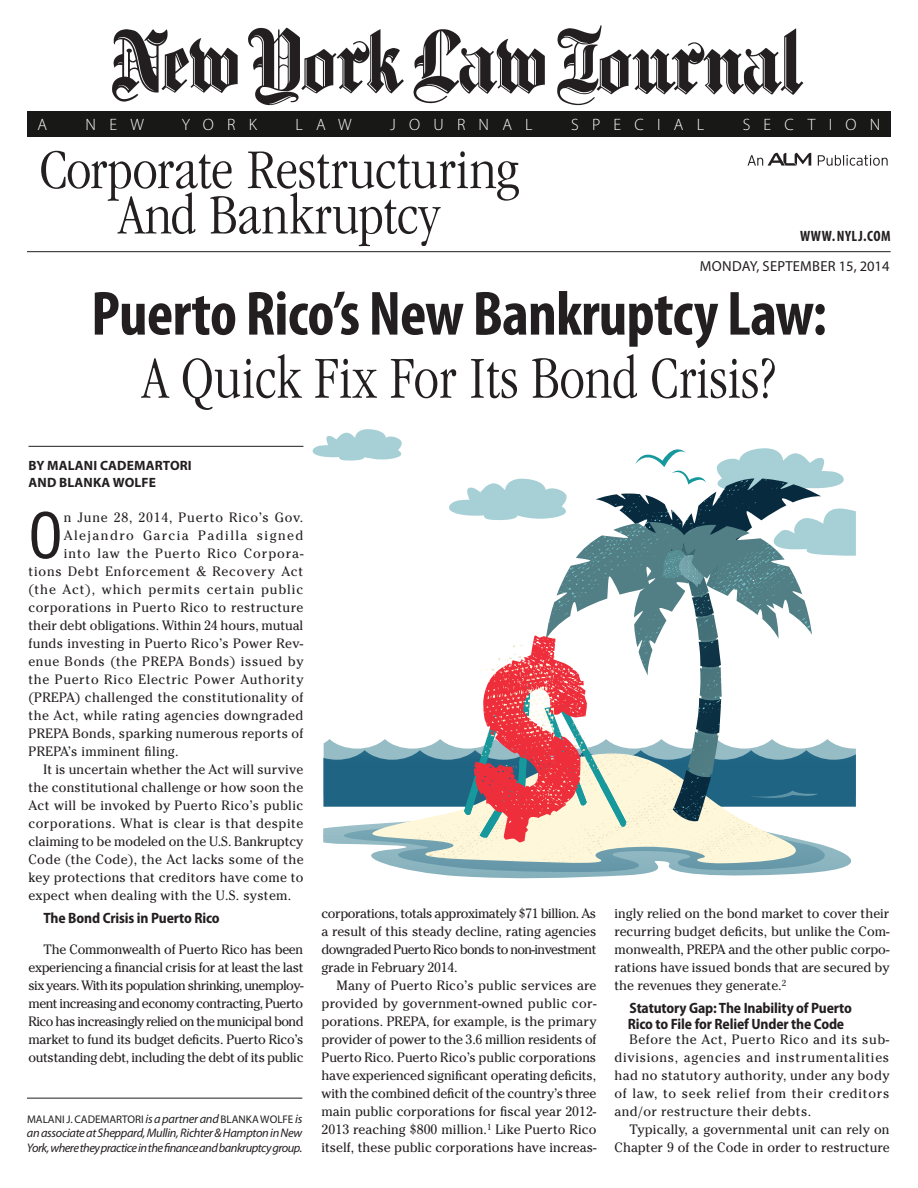
<style>
.page{position:relative;width:918px;height:1188px;background:#fff}
.page>*{position:absolute;margin:0;border:0;box-sizing:border-box;transform-origin:0 0}
.t1{font:condensed 63.9px "Helvetica Neue LT Std";color:#231f20;scale:.96 1}
.t2{font:700 condensed 63px "Myriad Pro";letter-spacing:-.01em;color:#231f20}
.t3{font:300 condensed 61.5px "ITC Garamond Std";color:#231f20}
.t4{font:300 condensed 58.05px/45.3px "ITC Garamond Std";letter-spacing:.005em;color:#231f20;text-align:center}
.t5{font:300 16.5px "Myriad Pro";letter-spacing:.805em;color:#fff}
.t6{font:700 semi-condensed 15px/16.5px "Myriad Pro";letter-spacing:-.01em;color:#231f20}
.t7{font:700 condensed 15px "Myriad Pro";letter-spacing:.04em;color:#231f20}
.t8{font:14.55px "Myriad Pro";letter-spacing:.02em;color:#231f20}
.t9{font:13.5px/18px "Cheltenham Std";letter-spacing:.02em;color:#231f20;text-align:justify}
.t10{font:13.5px "Cheltenham Std";letter-spacing:-.005em;color:#231f20}
.t11{font:13.5px "Cheltenham Std";letter-spacing:.045em;color:#231f20}
.t12{font:13.5px "Cheltenham Std";letter-spacing:.065em;color:#231f20}
.t13{font:700 13.5px/18px "Myriad Pro";letter-spacing:.01em;color:#231f20}
.t14{font:13.5px "Cheltenham Std";letter-spacing:.06em;color:#231f20}
.t15{font:13.5px "Cheltenham Std";letter-spacing:.055em;color:#231f20}
.t16{font:13.5px "Cheltenham Std";letter-spacing:.11em;color:#231f20}
.t17{font:13.5px "Cheltenham Std";letter-spacing:.07em;color:#231f20}
.t18{font:italic 12.45px/14.4px "Myriad Pro";letter-spacing:-.035em;color:#231f20}
.t19{font:11.1px "Myriad Pro";color:#231f20}
.s1{font-style:italic;font-size:12.45px}
</style>
<div class="page">
<img style="left:112px;top:25px;width:692px;height:81px">
<hr style="left:27px;top:251px;width:864px;height:1px;background:#231f20">
<svg style="left:818px;top:155px;width:70px;height:11px"></svg>
<svg style="left:748px;top:153px;width:63px;height:13px"></svg>
<hr style="left:28px;top:446px;width:275px;height:1px;background:#231f20">
<hr style="left:27px;top:1098px;width:275px;height:1px;background:#231f20">
<div style="left:27px;top:111px;width:864px;height:26px;background:#181817"></div>
<svg style="left:312px;top:429px;width:544px;height:450px"></svg>
<p class="t5" style="left:38px;top:116px;width:11px">A</p>
<p class="t5" style="left:86px;top:116px;width:60px">NEW</p>
<p class="t5" style="left:182px;top:116px;width:77px">YORK</p>
<p class="t5" style="left:295px;top:116px;width:58px">LAW</p>
<p class="t5" style="left:390px;top:116px;width:144px">JOURNAL</p>
<p class="t5" style="left:571px;top:116px;width:135px">SPECIAL</p>
<p class="t5" style="left:743px;top:116px;width:139px">SECTION</p>
<h3 class="t4" style="left:39px;top:148px;width:481px">Corporate Restructuring<br>And Bankruptcy</h3>
<p class="t7" style="left:800px;top:227px;width:92px">www. NYLJ.com</p>
<p class="t8" style="left:700px;top:258px;width:191px">MONDAY, SEPTEMBER 15, 2014</p>
<h2 class="t2" style="left:91px;top:279px;width:737px">Puerto Rico’s New Bankruptcy Law:</h2>
<h3 class="t3" style="left:142px;top:344px;width:635px">A Quick Fix For Its Bond Crisis?</h3>
<p class="t13" style="left:29px;top:456px;width:165px">BY MALANI CADEMARTORI<br>AND BLANKA WOLFE</p>
<h1 class="t1" style="left:28px;top:498px;width:37px">O</h1>
<p class="t15" style="left:64px;top:509px;width:241px">n June 28, 2014, Puerto Rico’s Gov.</p>
<p class="t16" style="left:64px;top:527px;width:241px">Alejandro Garcia Padilla signed</p>
<p class="t17" style="left:64px;top:545px;width:241px">into law the Puerto Rico Corpora-</p>
<p class="t14" style="left:28px;top:563px;width:276px">tions Debt Enforcement &amp; Recovery Act</p>
<p class="t12" style="left:28px;top:581px;width:276px">(the Act), which permits certain public</p>
<p class="t9" style="left:28px;top:598px;width:276px">corporations in Puerto Rico to restructure</p>
<p class="t10" style="left:28px;top:617px;width:276px">their debt obligations. Within 24 hours, mutual</p>
<p class="t9" style="left:28px;top:634px;width:276px">funds investing in Puerto Rico’s Power Rev-</p>
<p class="t11" style="left:28px;top:653px;width:277px">enue Bonds (the PREPA Bonds) issued by</p>
<p class="t11" style="left:28px;top:671px;width:276px">the Puerto Rico Electric Power Authority</p>
<p class="t9" style="left:28px;top:688px;width:277px">(PREPA) challenged the constitutionality of</p>
<p class="t9" style="left:28px;top:706px;width:276px">the Act, while rating agencies downgraded</p>
<p class="t9" style="left:28px;top:724px;width:276px">PREPA Bonds, sparking numerous reports of</p>
<p class="t9" style="left:28px;top:742px;width:152px">PREPA’s imminent filing.</p>
<p class="t9" style="left:43px;top:760px;width:261px">It is uncertain whether the Act will survive</p>
<p class="t9" style="left:28px;top:778px;width:276px">the constitutional challenge or how soon the</p>
<p class="t9" style="left:28px;top:796px;width:276px">Act will be invoked by Puerto Rico’s public</p>
<p class="t9" style="left:28px;top:814px;width:276px">corporations. What is clear is that despite</p>
<p class="t10" style="left:28px;top:833px;width:276px">claiming to be modeled on the U.S. Bankruptcy</p>
<p class="t9" style="left:28px;top:850px;width:277px">Code (the Code), the Act lacks some of the</p>
<p class="t9" style="left:28px;top:868px;width:276px">key protections that creditors have come to</p>
<p class="t9" style="left:28px;top:886px;width:264px">expect when dealing with the U.S. system.</p>
<p class="t6" style="left:44px;top:909px;width:178px">The Bond Crisis in Puerto Rico</p>
<p class="t9" style="left:28px;top:940px;width:277px;text-indent:15px">The Commonwealth of Puerto Rico has been experiencing a financial crisis for at least the last six years. With its population shrinking, unemploy&shy;ment increasing and economy contracting, Puerto Rico has increasingly relied on the municipal bond market to fund its budget deficits. Puerto Rico’s outstanding debt, including the debt of its public</p>
<p class="t19" style="left:27px;top:1113px;width:277px">MALANI J. CADEMARTORI <span class="s1">is a partner and</span> BLANKA WOLFE <span class="s1">is</span></p>
<p class="t18" style="left:27px;top:1126px;width:277px">an associate at Sheppard, Mullin, Richter &amp; Hampton in New<br>York, where they practice in the finance and bankruptcy group.</p>
<p class="t9" style="left:322px;top:904px;width:276px">corporations, totals approximately $71 billion. As a result of this steady decline, rating agencies downgraded Puerto Rico bonds to non-investment grade in February 2014.</p>
<p class="t9" style="left:322px;top:976px;width:277px;text-indent:15px">Many of Puerto Rico’s public services are provided by government-owned public cor&shy;porations. PREPA, for example, is the primary provider of power to the 3.6 million residents of Puerto Rico. Puerto Rico’s public corporations have experienced significant operating deficits, with the combined deficit of the country’s three main public corporations for fiscal year 2012- 2013 reaching $800 million.<sup>1</sup> Like Puerto Rico itself, these public corporations have increas-</p>
<p class="t9" style="left:615px;top:904px;width:277px">ingly relied on the bond market to cover their recurring budget deficits, but unlike the Com&shy;monwealth, PREPA and the other public corpo&shy;rations have issued bonds that are secured by the revenues they generate.<sup>2</sup></p>
<p class="t6" style="left:628px;top:999px;width:226px">Statutory Gap: The Inability of Puerto<br>Rico to File for Relief Under the Code</p>
<p class="t9" style="left:615px;top:1030px;width:276px;text-indent:15px">Before the Act, Puerto Rico and its sub&shy;divisions, agencies and instrumentalities had no statutory authority, under any body of law, to seek relief from their creditors and/or restructure their debts.</p>
<p class="t9" style="left:615px;top:1120px;width:277px;text-align:right">Typically, a governmental unit can rely on<br>Chapter 9 of the Code in order to restructure</p>
</div>
